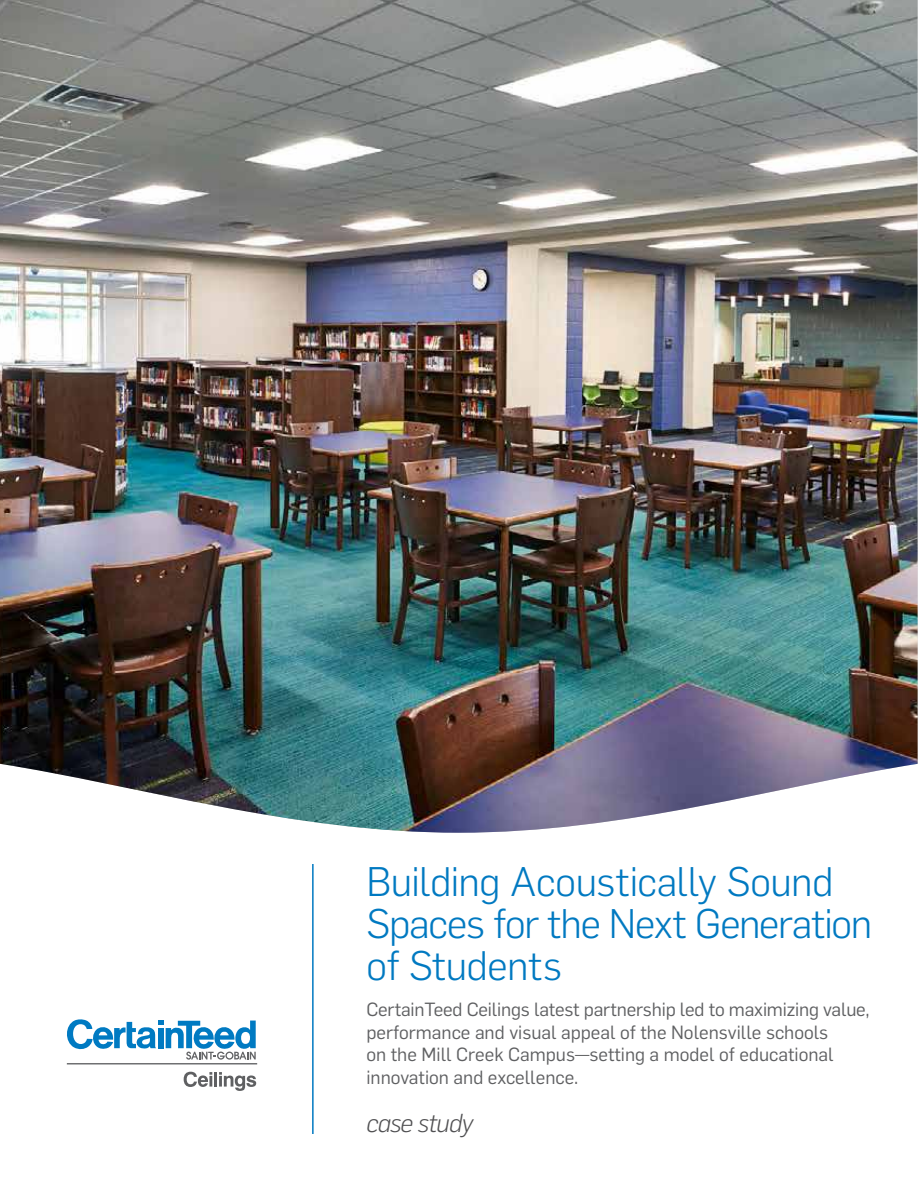
<style>
.page{position:relative;width:918px;height:1188px;background:#fff}
.page>*{position:absolute;margin:0;border:0;box-sizing:border-box;transform-origin:0 0}
.t1{font:300 40.5px/42px "Flama";letter-spacing:-.02em;color:#0079c1}
.t2{font:italic 300 25.5px "Flama";letter-spacing:-.035em;color:#4f4f51}
.t3{font:18.75px/22.5px "Flama";color:#5f6062}
</style>
<div class="page">
<img style="left:0;top:0;width:918px;height:833px">
<hr style="left:312px;top:864px;width:2px;height:270px;background:#0079c1">
<hr style="left:67px;top:1063px;width:190px;height:1px;background:#636466">
<svg style="left:67px;top:1019px;width:189px;height:41px"></svg>
<svg style="left:184px;top:1072px;width:28px;height:15px"></svg>
<hr style="left:214px;top:1072px;width:3px;height:15px;background:#5f6062">
<svg style="left:219px;top:1072px;width:37px;height:19px"></svg>
<h1 class="t1" style="left:366px;top:859px;width:507px">Building Acoustically Sound<br>Spaces for the Next Generation of Students</h1>
<p class="t3" style="left:366px;top:997px;width:505px">CertainTeed Ceilings latest partnership led to maximizing value, performance and visual appeal of the Nolensville schools<br>on the Mill Creek Campus—setting a model of educational innovation and excellence.</p>
<h2 class="t2" style="left:366px;top:1106px;width:109px">case study</h2>
</div>
